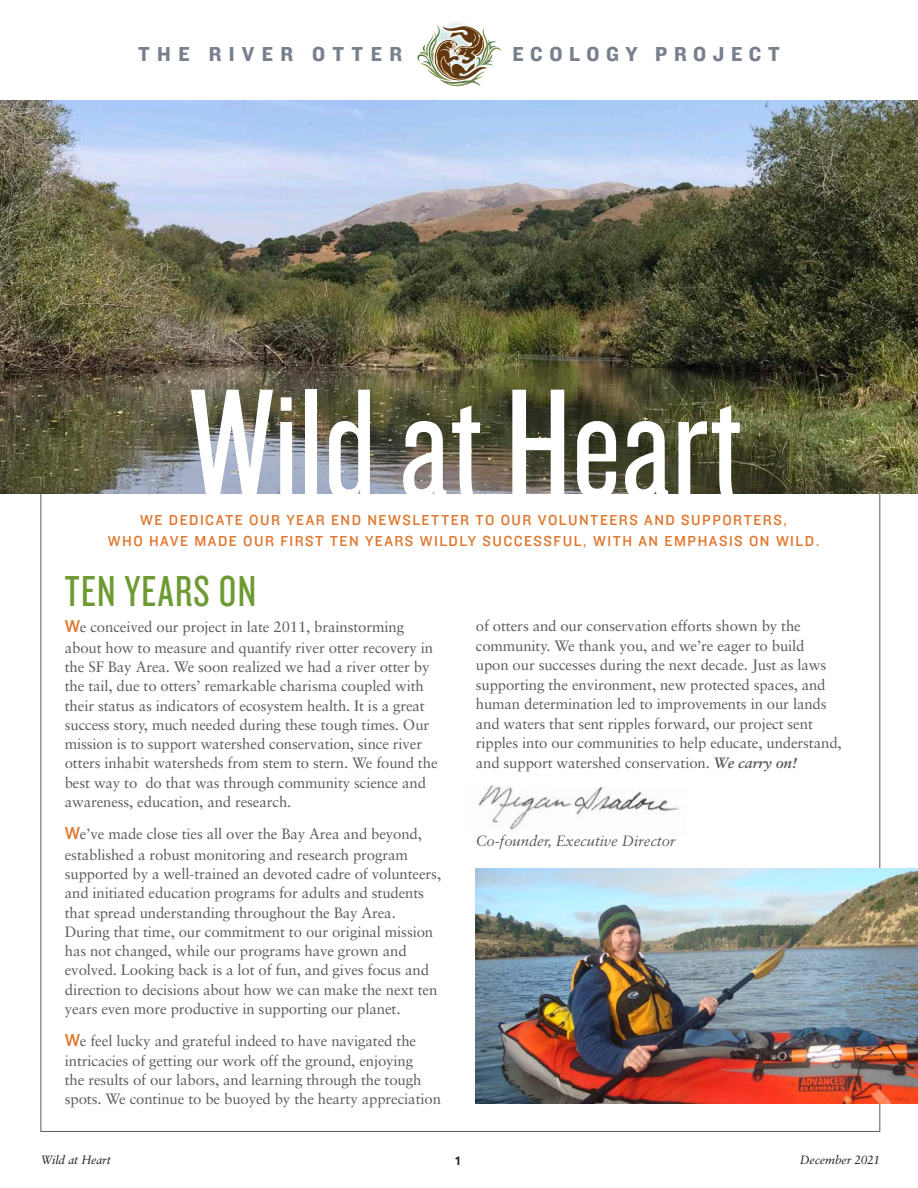
<style>
.page{position:relative;width:918px;height:1188px;background:#fff}
.page>*{position:absolute;margin:0;border:0;box-sizing:border-box;transform-origin:0 0}
.t1{font:163.2px "Knockout HTF28 Junior Featherwt";color:#fff}
.t2{font:45px "Knockout HTF28 Junior Featherwt";letter-spacing:.03em;color:#6e9a34}
.t3{font:21px "Knockout HTF51 Middleweight";letter-spacing:.315em;color:#77808c}
.t4{font:21px "Knockout HTF51 Middleweight";letter-spacing:.35em;color:#77808c}
.t5{font:15px/19.4px "Sabon";letter-spacing:-.01em;color:#5b5d59}
.t6{font:15px/21px "Knockout HTF31 Junior Middlewt";letter-spacing:.1em;color:#df772e;text-align:center}
.t7{font:italic 15px "Sabon";letter-spacing:-.01em;color:#5b5d59}
.t8{font:italic 12px "Sabon";letter-spacing:-.01em;color:#231f20}
.t9{font:700 12px "Frutiger";color:#231f20}
.s1{font-style:italic}
.s2{font-family:"Knockout HTF31 Junior Middlewt";font-size:18px;color:#df772e}
.s3{font-weight:700;font-style:italic}
</style>
<div class="page">
<img style="left:476px;top:868px;width:442px;height:236px">
<img style="left:0;top:100px;width:918px;height:393px">
<svg style="left:418px;top:25px;width:83px;height:62px"></svg>
<img style="left:478px;top:785px;width:202px;height:45px">
<h3 class="t4" style="left:138px;top:43px;width:265px">THE RIVER OTTER</h3>
<h3 class="t3" style="left:512px;top:43px;width:269px">ECOLOGY PROJECT</h3>
<h1 class="t1" style="left:189px;top:363px;width:555px">Wild at Heart</h1>
<p class="t6" style="left:108px;top:510px;width:716px">WE DEDICATE OUR YEAR END NEWSLETTER TO OUR VOLUNTEERS AND SUPPORTERS,<br>WHO HAVE MADE OUR FIRST TEN YEARS WILDLY SUCCESSFUL, WITH AN EMPHASIS ON WILD<span class="s1">.</span></p>
<h2 class="t2" style="left:65px;top:568px;width:193px">TEN YEARS ON</h2>
<p class="t5" style="left:65px;top:616px;width:370px;line-height:21px"><span class="s2">W</span>e conceived our project in late 2011, brainstorming about how to measure and quantify river otter recovery in</p>
<p class="t5" style="left:65px;top:657px;width:374px">the SF Bay Area. We soon realized we had a river otter by the tail, due to otters’ remarkable charisma coupled with their status as indicators of ecosystem health. It is a great success story, much needed during these tough times. Our mission is to support watershed conservation, since river otters inhabit watersheds from stem to stern. We found the best way to do that was through community science and awareness, education, and research.</p>
<p class="t5" style="left:65px;top:823px;width:359px;line-height:21px"><span class="s2">W</span>e’ve made close ties all over the Bay Area and beyond, established a robust monitoring and research program</p>
<p class="t5" style="left:65px;top:864px;width:378px">supported by a well-trained an devoted cadre of volunteers, and initiated education programs for adults and students that spread understanding throughout the Bay Area.<br>During that time, our commitment to our original mission has not changed, while our programs have grown and evolved. Looking back is a lot of fun, and gives focus and direction to decisions about how we can make the next ten years even more productive in supporting our planet.</p>
<p class="t5" style="left:65px;top:1030px;width:353px;line-height:20.7px"><span class="s2">W</span>e feel lucky and grateful indeed to have navigated the intricacies of getting our work off the ground, enjoying</p>
<p class="t5" style="left:65px;top:1070px;width:378px;line-height:18.9px">the results of our labors, and learning through the tough spots. We continue to be buoyed by the hearty appreciation</p>
<p class="t5" style="left:476px;top:616px;width:367px">of otters and our conservation efforts shown by the community. We thank you, and we’re eager to build<br>upon our successes during the next decade. Just as laws supporting the environment, new protected spaces, and human determination led to improvements in our lands and waters that sent ripples forward, our project sent ripples into our communities to help educate, understand, and support watershed conservation. <span class="s3">We carry on!</span></p>
<p class="t7" style="left:476px;top:832px;width:201px">Co-founder, Executive Director</p>
<p class="t8" style="left:41px;top:1153px;width:72px">Wild at Heart</p>
<p class="t9" style="left:455px;top:1153px;width:8px">1</p>
<p class="t8" style="left:800px;top:1153px;width:82px">December 2021</p>
</div>
